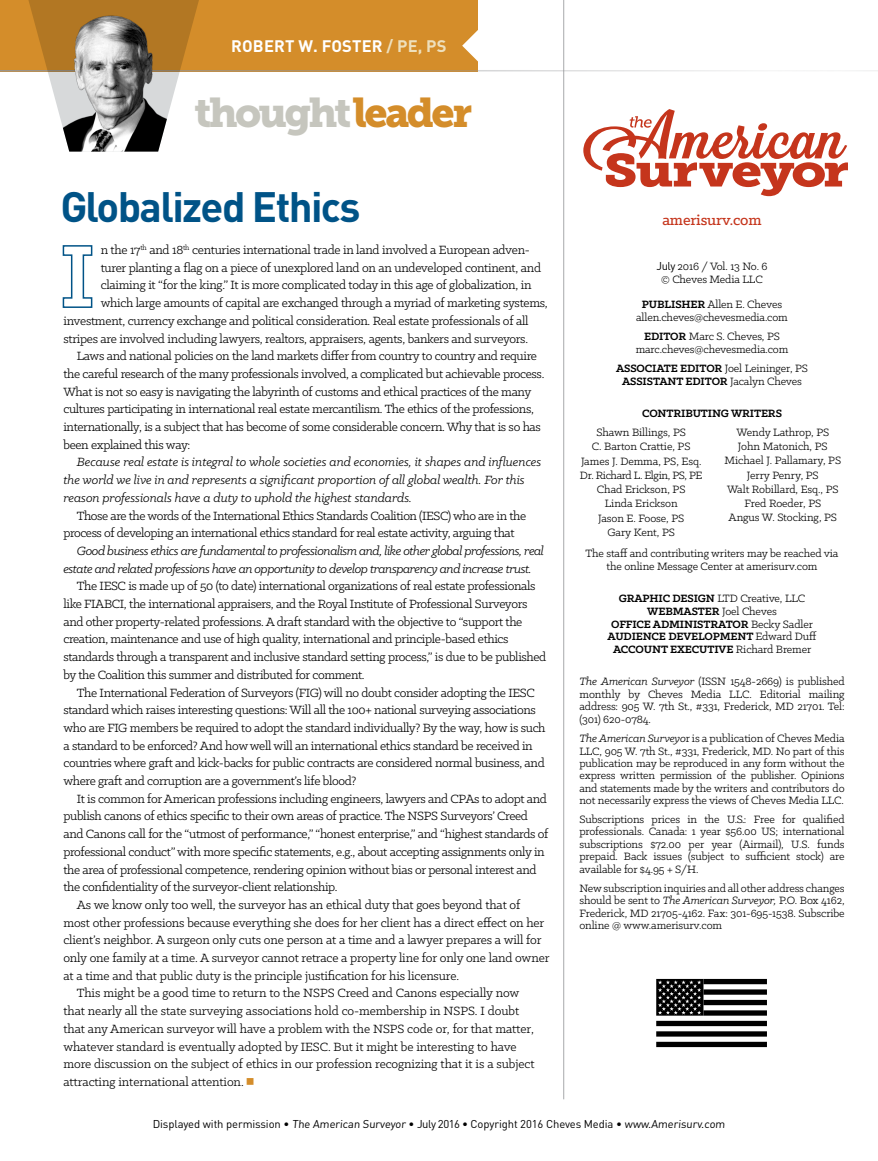
<style>
.page{position:relative;width:878px;height:1161px;background:#fff}
.page>*{position:absolute;margin:0;border:0;box-sizing:border-box;transform-origin:0 0}
.t1{font:700 42px "DINOT";letter-spacing:-.04em;color:#005387}
.t2{font:41.25px "Museo Slab 900";letter-spacing:-.065em;color:#c6c6be}
.t3{font:700 16.5px "DINOT";letter-spacing:.01em;color:#fff}
.t4{font:500 16.5px "Klinic Slab";letter-spacing:-.01em;color:#c5351c}
.t5{font:13.5px/17.7px "Klinic Slab";letter-spacing:-.025em;color:#000}
.t6{font:13.5px "Klinic Slab";letter-spacing:-.005em;color:#000}
.t7{font:italic 13.5px/17.7px "Klinic Slab";letter-spacing:-.005em;color:#000}
.t8{font:italic 13.5px/17.7px "Klinic Slab";letter-spacing:-.035em;color:#000}
.t9{font:12px/12.5px "Klinic Slab";letter-spacing:-.01em;color:#000;text-align:center}
.t10{font:700 12px/12.6px "Klinic Slab";letter-spacing:-.01em;color:#000;text-align:center}
.t11{font:11.25px "DINOT";letter-spacing:-.01em;color:#000}
.s1{color:#eee0bd}
.s2{color:#d48d2a}
.s3{font-family:"Universal Std Newswith Comm Pi";color:#d48d2a}
.s4{font-family:"DINOT";font-size:11.25px}
.s5{font-weight:700}
.s6{font-weight:400}
.s7{font-style:italic}
</style>
<div class="page">
<hr style="left:767px;top:70px;width:111px;height:1px;background:#939598">
<svg style="left:656px;top:979px;width:111px;height:68px"></svg>
<svg style="left:583px;top:109px;width:265px;height:87px"></svg>
<div style="left:758px;top:123px;width:9px;height:8px;background:#c5351c;border-radius:3px"></div>
<hr style="left:563px;top:0;width:1px;height:1099px;background:#a7a9ac">
<div style="left:0;top:0;width:478px;height:71px;background:#d48d2a"></div>
<hr style="left:0;top:70px;width:844px;height:1px;background:#939598">
<svg style="left:25px;top:0;width:177px;height:98px"></svg>
<img style="left:55px;top:11px;width:118px;height:141px">
<svg style="left:462px;top:30px;width:16px;height:31px"></svg>
<svg style="left:62px;top:245px;width:31px;height:63px"></svg>
<p class="t3" style="left:231px;top:35px;width:217px">ROBERT W. FOSTER <span class="s1">/ PE, PS</span></p>
<h2 class="t2" style="left:195px;top:89px;width:279px">thought<span class="s2">leader</span></h2>
<h1 class="t1" style="left:60px;top:179px;width:301px">Globalized Ethics</h1>
<p class="t5" style="left:101px;top:241px;width:431px">n the 17<sup>th</sup> and 18<sup>th</sup> centuries international trade in land involved a European adven-</p>
<p class="t5" style="left:101px;top:258px;width:442px">turer planting a flag on a piece of unexplored land on an undeveloped continent, and</p>
<p class="t5" style="left:101px;top:276px;width:432px">claiming it “for the king.” It is more complicated today in this age of globalization, in</p>
<p class="t5" style="left:101px;top:294px;width:448px">which large amounts of capital are exchanged through a myriad of marketing systems,</p>
<p class="t5" style="left:63px;top:312px;width:466px">investment, currency exchange and political consideration. Real estate professionals of all</p>
<p class="t5" style="left:63px;top:329px;width:466px">stripes are involved including lawyers, realtors, appraisers, agents, bankers and surveyors.</p>
<p class="t5" style="left:77px;top:347px;width:461px">Laws and national policies on the land markets differ from country to country and require</p>
<p class="t5" style="left:63px;top:365px;width:482px">the careful research of the many professionals involved, a complicated but achievable process.</p>
<p class="t5" style="left:63px;top:382px;width:469px">What is not so easy is navigating the labyrinth of customs and ethical practices of the many</p>
<p class="t5" style="left:63px;top:400px;width:472px">cultures participating in international real estate mercantilism. The ethics of the professions,</p>
<p class="t5" style="left:63px;top:418px;width:479px">internationally, is a subject that has become of some considerable concern. Why that is so has</p>
<p class="t5" style="left:63px;top:435px;width:128px">been explained this way:</p>
<p class="t7" style="left:63px;top:453px;width:479px;text-indent:14px">Because real estate is integral to whole societies and economies, it shapes and influences the world we live in and represents a significant proportion of all global wealth. For this reason professionals have a duty to uphold the highest standards.</p>
<p class="t5" style="left:63px;top:506px;width:464px;text-indent:14px">Those are the words of the International Ethics Standards Coalition (IESC) who are in the process of developing an international ethics standard for real estate activity, arguing that</p>
<p class="t8" style="left:63px;top:542px;width:482px;text-indent:14px">Good business ethics are fundamental to professionalism and, like other global professions, real estate and related professions have an opportunity to develop transparency and increase trust.</p>
<p class="t5" style="left:63px;top:577px;width:484px;text-indent:14px">The IESC is made up of 50 (to date) international organizations of real estate professionals like FIABCI, the international appraisers, and the Royal Institute of Professional Surveyors and other property-related professions. A draft standard with the objective to “support the creation, maintenance and use of high quality, international and principle-based ethics standards through a transparent and inclusive standard setting process,” is due to be published by the Coalition this summer and distributed for comment.</p>
<p class="t5" style="left:63px;top:683px;width:483px;text-indent:14px">The International Federation of Surveyors (FIG) will no doubt consider adopting the IESC standard which raises interesting questions: Will all the 100+ national surveying associations who are FIG members be required to adopt the standard individually? By the way, how is such a standard to be enforced? And how well will an international ethics standard be received in countries where graft and kick-backs for public contracts are considered normal business, and where graft and corruption are a government’s life blood?</p>
<p class="t5" style="left:77px;top:789px;width:471px">It is common for American professions including engineers, lawyers and CPAs to adopt and</p>
<p class="t5" style="left:63px;top:807px;width:466px">publish canons of ethics specific to their own areas of practice. The NSPS Surveyors’ Creed</p>
<p class="t5" style="left:63px;top:825px;width:486px">and Canons call for the “utmost of performance,” “honest enterprise,” and “highest standards of</p>
<p class="t5" style="left:63px;top:842px;width:483px">professional conduct” with more specific statements, e.g., about accepting assignments only in</p>
<p class="t5" style="left:63px;top:860px;width:474px">the area of professional competence, rendering opinion without bias or personal interest and</p>
<p class="t5" style="left:63px;top:878px;width:276px">the confidentiality of the surveyor-client relationship.</p>
<p class="t5" style="left:77px;top:896px;width:445px">As we know only too well, the surveyor has an ethical duty that goes beyond that of</p>
<p class="t5" style="left:63px;top:913px;width:482px">most other professions because everything she does for her client has a direct effect on her</p>
<p class="t5" style="left:63px;top:931px;width:479px">client’s neighbor. A surgeon only cuts one person at a time and a lawyer prepares a will for</p>
<p class="t5" style="left:63px;top:949px;width:487px">only one family at a time. A surveyor cannot retrace a property line for only one land owner</p>
<p class="t5" style="left:63px;top:966px;width:397px">at a time and that public duty is the principle justification for his licensure.</p>
<p class="t6" style="left:77px;top:985px;width:444px">This might be a good time to return to the NSPS Creed and Canons especially now</p>
<p class="t6" style="left:63px;top:1002px;width:457px">that nearly all the state surveying associations hold co-membership in NSPS. I doubt</p>
<p class="t6" style="left:63px;top:1020px;width:472px">that any American surveyor will have a problem with the NSPS code or, for that matter,</p>
<p class="t6" style="left:63px;top:1038px;width:455px">whatever standard is eventually adopted by IESC. But it might be interesting to have</p>
<p class="t6" style="left:63px;top:1056px;width:472px">more discussion on the subject of ethics in our profession recognizing that it is a subject</p>
<p class="t6" style="left:63px;top:1073px;width:192px">attracting international attention. <span class="s3">◾</span></p>
<p class="t4" style="left:662px;top:210px;width:101px">amerisurv.com</p>
<p class="t9" style="left:656px;top:260px;width:113px"><span class="s4">July</span> 2016 / Vol. 13 No. 6 © Cheves Media LLC</p>
<p class="t9" style="left:636px;top:298px;width:153px"><span class="s5">PUBLISHER</span> Allen E. Cheves allen.cheves@chevesmedia.com</p>
<p class="t9" style="left:635px;top:330px;width:154px"><span class="s5">EDITOR</span> Marc S. Cheves, PS marc.cheves@chevesmedia.com</p>
<p class="t10" style="left:616px;top:362px;width:193px">ASSOCIATE EDITOR <span class="s6">Joel Leininger, PS<br></span>ASSISTANT EDITOR <span class="s6">Jacalyn Cheves</span></p>
<p class="t10" style="left:642px;top:407px;width:141px">CONTRIBUTING WRITERS</p>
<p class="t9" style="left:580px;top:425px;width:124px;line-height:14.2px">Shawn Billings, PS<br>C. Barton Crattie, PS<br>James J. Demma, PS, Esq.<br>Dr. Richard L. Elgin, PS, PE<br>Chad Erickson, PS<br>Linda Erickson<br>Jason E. Foose, PS<br>Gary Kent, PS</p>
<p class="t9" style="left:724px;top:425px;width:118px;line-height:14.2px">Wendy Lathrop, PS<br>John Matonich, PS<br>Michael J. Pallamary, PS<br>Jerry Penry, PS<br>Walt Robillard, Esq., PS<br>Fred Roeder, PS<br>Angus W. Stocking, PS</p>
<p class="t9" style="left:585px;top:547px;width:254px">The staff and contributing writers may be reached via the online Message Center at amerisurv.com</p>
<p class="t10" style="left:607px;top:592px;width:210px">GRAPHIC DESIGN <span class="s6">LTD Creative, LLC<br></span>WEBMASTER <span class="s6">Joel Cheves<br></span>OFFICE ADMINISTRATOR <span class="s6">Becky Sadler<br></span>AUDIENCE DEVELOPMENT <span class="s6">Edward Duff<br></span>ACCOUNT EXECUTIVE <span class="s6">Richard Bremer</span></p>
<p class="t9" style="left:579px;top:675px;width:267px;text-align:justify"><span class="s7">The American Surveyor</span> (ISSN 1548-2669) is published monthly by Cheves Media LLC. Editorial mailing address: 905 W. 7th St., #331, Frederick, MD 21701. Tel: (301) 620-0784.</p>
<p class="t9" style="left:579px;top:732px;width:267px;text-align:justify"><span class="s7">The American Surveyo</span>r is a publication of Cheves Media LLC, 905 W. 7th St., #331, Frederick, MD. No part of this publication may be reproduced in any form without the express written permission of the publisher. Opinions and statements made by the writers and contributors do not necessarily express the views of Cheves Media LLC.</p>
<p class="t9" style="left:579px;top:812px;width:267px;text-align:justify">Subscriptions prices in the U.S.: Free for qualified professionals. Canada: 1 year $56.00 US; international subscriptions $72.00 per year (Airmail), U.S. funds prepaid. Back issues (subject to sufficient stock) are available for $4.95 + S/H.</p>
<p class="t9" style="left:579px;top:881px;width:267px;text-align:justify">New subscription inquiries and all other address changes should be sent to <span class="s7">The American Surveyor,</span> P.O. Box 4162, Frederick, MD 21705-4162. Fax: 301-695-1538. Subscribe online @ www.amerisurv.com</p>
<p class="t11" style="left:153px;top:1116px;width:575px">Displayed with permission • The American Surveyor • July 2016 • Copyright 2016 Cheves Media • www.Amerisurv.com</p>
</div>
